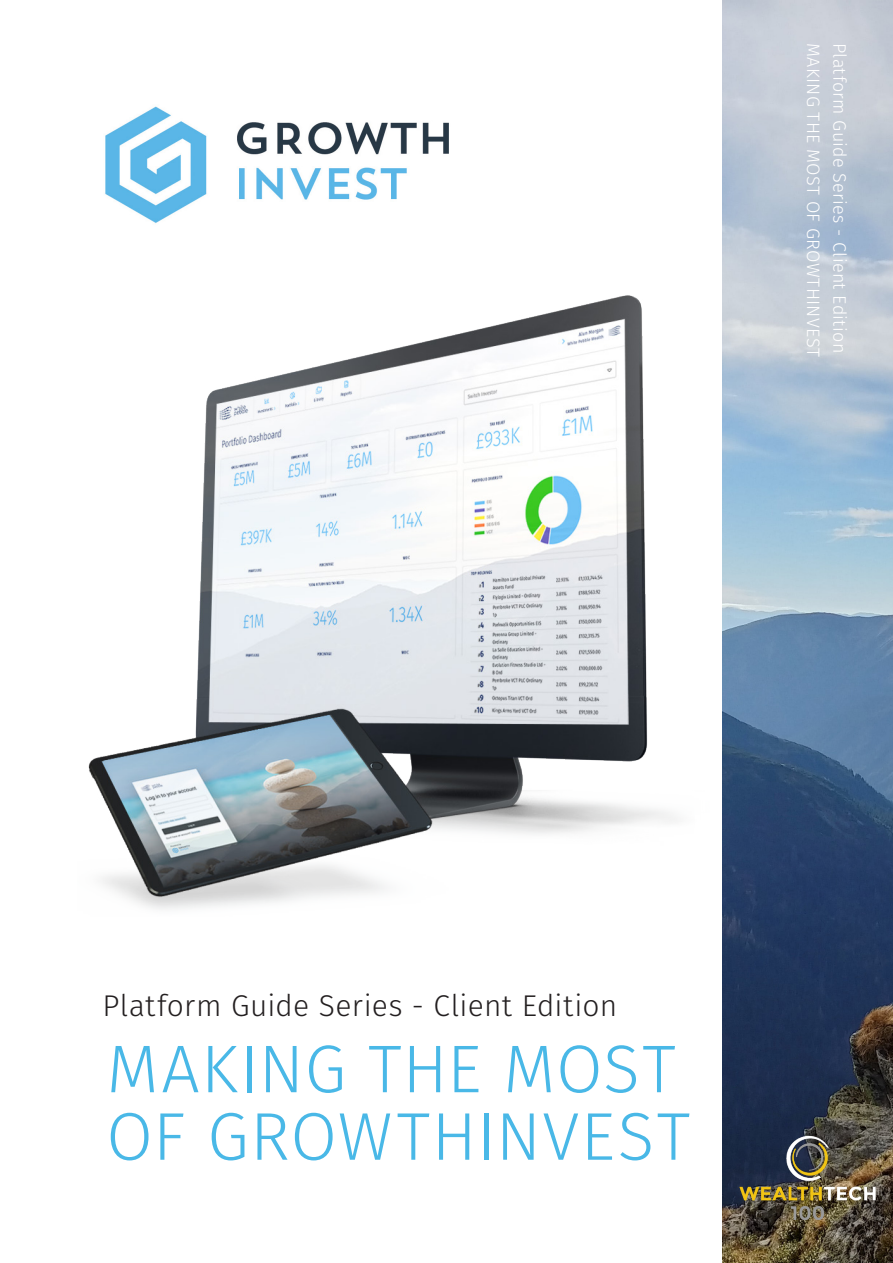
<style>
.page{position:relative;width:893px;height:1263px;background:#fff}
.page>*{position:absolute;margin:0;border:0;box-sizing:border-box;transform-origin:0 0}
.Cover_Title{font:300 67.5px/67.5px "Fira Sans";letter-spacing:.015em;color:#49b8e7}
.Cover_Pre-Title_Series{font:300 30px "Fira Sans";letter-spacing:.01em;color:#231f20}
.Page_Title_Marker{font:300 18px "Fira Sans";letter-spacing:.015em;color:#fff}
</style>
<div class="page">
<img style="left:723px;top:0;width:170px;height:1263px">
<img style="left:88px;top:295px;width:589px;height:615px">
<img style="left:105px;top:106px;width:344px;height:117px">
<img style="left:738px;top:1109px;width:139px;height:138px">
<p class="Page_Title_Marker" style="left:826px;top:43px;width:316px;rotate:90deg">MAKING THE MOST OF GROWTHINVEST</p>
<p class="Page_Title_Marker" style="left:853px;top:43px;width:312px;rotate:90deg">Platform Guide Series - Client Edition</p>
<p class="Cover_Pre-Title_Series" style="left:102px;top:984px;width:516px">Platform Guide Series - Client Edition</p>
<p class="Cover_Title" style="left:106px;top:1034px;width:585px">MAKING THE MOST<br>OF GROWTHINVEST</p>
</div>
